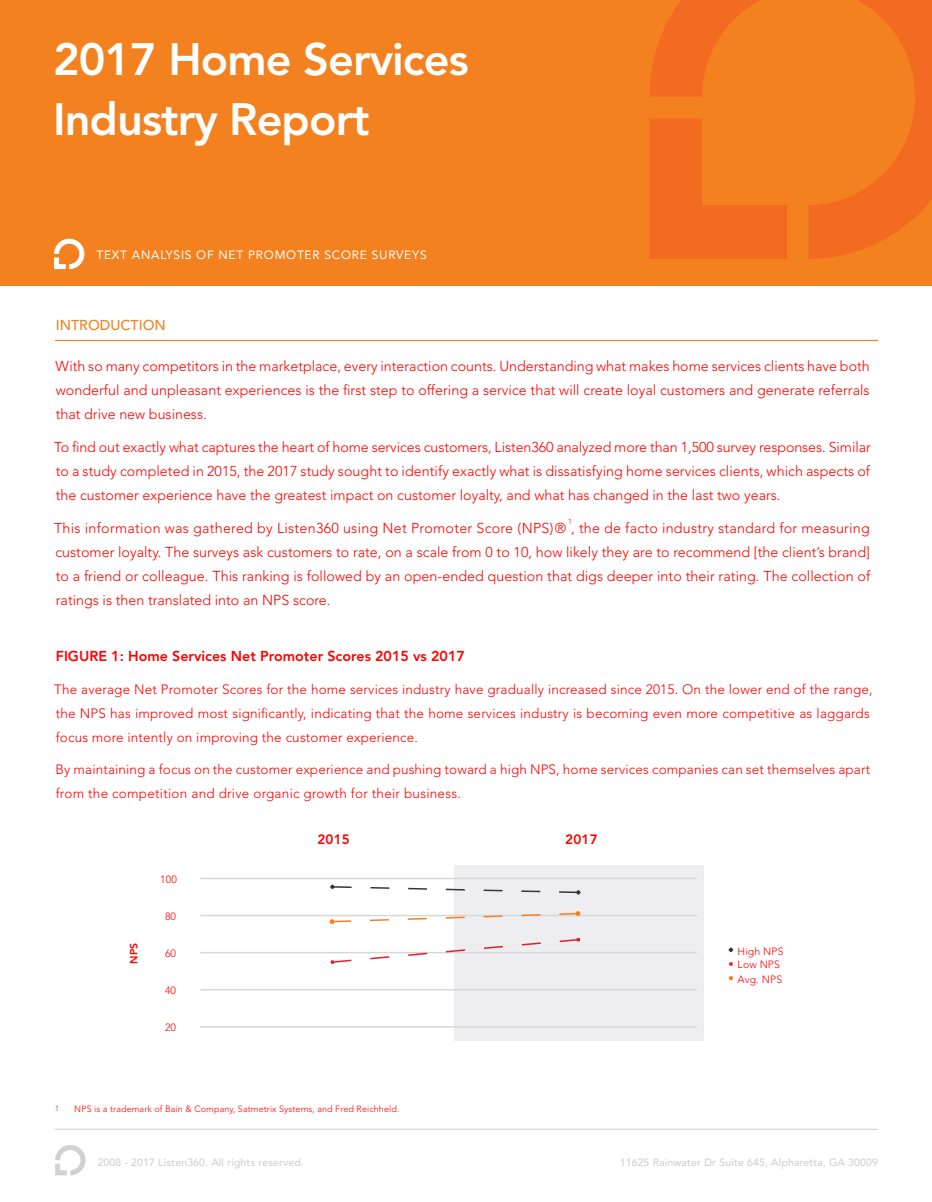
<style>
.page{position:relative;width:932px;height:1202px;background:#fff}
.page>*{position:absolute;margin:0;border:0;box-sizing:border-box;transform-origin:0 0}
.t1{font:800 45px/60.6px "Avenir LT Std";letter-spacing:-.02em;color:#fff}
.t2{font:300 14.25px/24px "Avenir LT Std";color:#f00;text-align:justify}
.t3{font:800 14.25px "Avenir LT Std";color:#f00}
.t4{font:500 14.25px "Avenir LT Std";color:#f5801f}
.t5{font:300 13.5px/24px "Avenir LT Std";letter-spacing:.01em;color:#f00}
.t6{font:800 13.5px "Avenir LT Std";letter-spacing:.01em;color:#f00}
.t7{font:12px "Avenir LT Std";letter-spacing:.06em;color:#fff}
.t8{font:500 10.5px "Avenir LT Std";letter-spacing:.015em;color:#d0d1d1}
.t9{font:300 10.5px/14.5px "Avenir LT Std";letter-spacing:.01em;color:#f00}
.t10{font:800 10.5px "Avenir LT Std";color:#f00}
.t11{font:300 9px "Avenir LT Std";letter-spacing:.01em;color:#f00}
.t12{font:300 7.5px "Avenir LT Std";color:#f00}
</style>
<div class="page">
<div style="left:0;top:0;width:932px;height:285px;background:#f4811f"></div>
<svg style="left:649px;top:0;width:283px;height:259px"></svg>
<svg style="left:649px;top:119px;width:138px;height:140px"></svg>
<svg style="left:54px;top:239px;width:30px;height:30px"></svg>
<hr style="left:55px;top:340px;width:823px;height:1px;background:#f5801f">
<hr style="left:55px;top:1128px;width:823px;height:1px;background:#d0d1d1">
<svg style="left:55px;top:1145px;width:30px;height:30px"></svg>
<div style="left:454px;top:865px;width:249px;height:175px;background:#eeeef0"></div>
<hr style="left:200px;top:877px;width:496px;height:2px;background:#d8d7d8">
<hr style="left:200px;top:914px;width:496px;height:2px;background:#d8d7d8">
<hr style="left:200px;top:952px;width:496px;height:1px;background:#d8d7d8">
<hr style="left:200px;top:989px;width:496px;height:1px;background:#d8d7d8">
<hr style="left:200px;top:1026px;width:496px;height:1px;background:#d8d7d8">
<svg style="left:728px;top:947px;width:6px;height:6px"></svg>
<svg style="left:728px;top:976px;width:5px;height:4px"></svg>
<svg style="left:330px;top:884px;width:251px;height:11px"></svg>
<svg style="left:329px;top:911px;width:251px;height:13px"></svg>
<svg style="left:331px;top:938px;width:249px;height:25px"></svg>
<h1 class="t1" style="left:53px;top:33px;width:417px">2017 Home Services<br>Industry Report</h1>
<p class="t7" style="left:96px;top:247px;width:331px">TEXT ANALYSIS OF NET PROMOTER SCORE SURVEYS</p>
<p class="t4" style="left:56px;top:319px;width:112px">INTRODUCTION</p>
<p class="t2" style="left:56px;top:355px;width:815px">With so many competitors in the marketplace, every interaction counts. Understanding what makes home services clients have both wonderful and unpleasant experiences is the first step to offering a service that will create loyal customers and generate referrals that drive new business.</p>
<p class="t2" style="left:54px;top:436px;width:818px">To find out exactly what captures the heart of home services customers, Listen360 analyzed more than 1,500 survey responses. Similar to a study completed in 2015, the 2017 study sought to identify exactly what is dissatisfying home services clients, which aspects of the customer experience have the greatest impact on customer loyalty, and what has changed in the last two years.</p>
<p class="t2" style="left:54px;top:517px;width:817px">This information was gathered by Listen360 using Net Promoter Score (NPS)® , the de facto industry standard for measuring customer loyalty. The surveys ask customers to rate, on a scale from 0 to 10, how likely they are to recommend [the client’s brand] to a friend or colleague. This ranking is followed by an open-ended question that digs deeper into their rating. The collection of ratings is then translated into an NPS score.</p>
<p class="t12" style="left:568px;top:518px;width:5px">1</p>
<p class="t3" style="left:56px;top:650px;width:410px">FIGURE 1: Home Services Net Promoter Scores 2015 vs 2017</p>
<p class="t5" style="left:54px;top:678px;width:820px">The average Net Promoter Scores for the home services industry have gradually increased since 2015. On the lower end of the range, the NPS has improved most significantly, indicating that the home services industry is becoming even more competitive as laggards focus more intently on improving the customer experience.</p>
<p class="t5" style="left:56px;top:758px;width:816px">By maintaining a focus on the customer experience and pushing toward a high NPS, home services companies can set themselves apart from the competition and drive organic growth for their business.</p>
<p class="t10" style="left:129px;top:963px;width:23px;rotate:-90deg">NPS</p>
<p class="t9" style="left:160px;top:872px;width:18px">100</p>
<p class="t9" style="left:165px;top:909px;width:13px">80</p>
<p class="t9" style="left:165px;top:946px;width:13px">60</p>
<p class="t9" style="left:165px;top:983px;width:13px">40</p>
<p class="t9" style="left:165px;top:1020px;width:13px">20</p>
<p class="t6" style="left:317px;top:834px;width:34px">2015</p>
<p class="t6" style="left:565px;top:834px;width:34px">2017</p>
<p class="t12" style="left:55px;top:1105px;width:5px">1</p>
<p class="t11" style="left:74px;top:1105px;width:326px">NPS is a trademark of Bain &amp; Company, Satmetrix Systems, and Fred Reichheld.</p>
<p class="t9" style="left:737px;top:944px;width:47px">High NPS</p>
<p class="t9" style="left:737px;top:958px;width:46px">Low NPS<br>Avg. NPS</p>
<p class="t8" style="left:98px;top:1157px;width:208px">2008 - 2017 Listen360. All rights reserved.</p>
<p class="t8" style="left:619px;top:1157px;width:260px">11625 Rainwater Dr Suite 645, Alpharetta, GA 30009</p>
</div>
